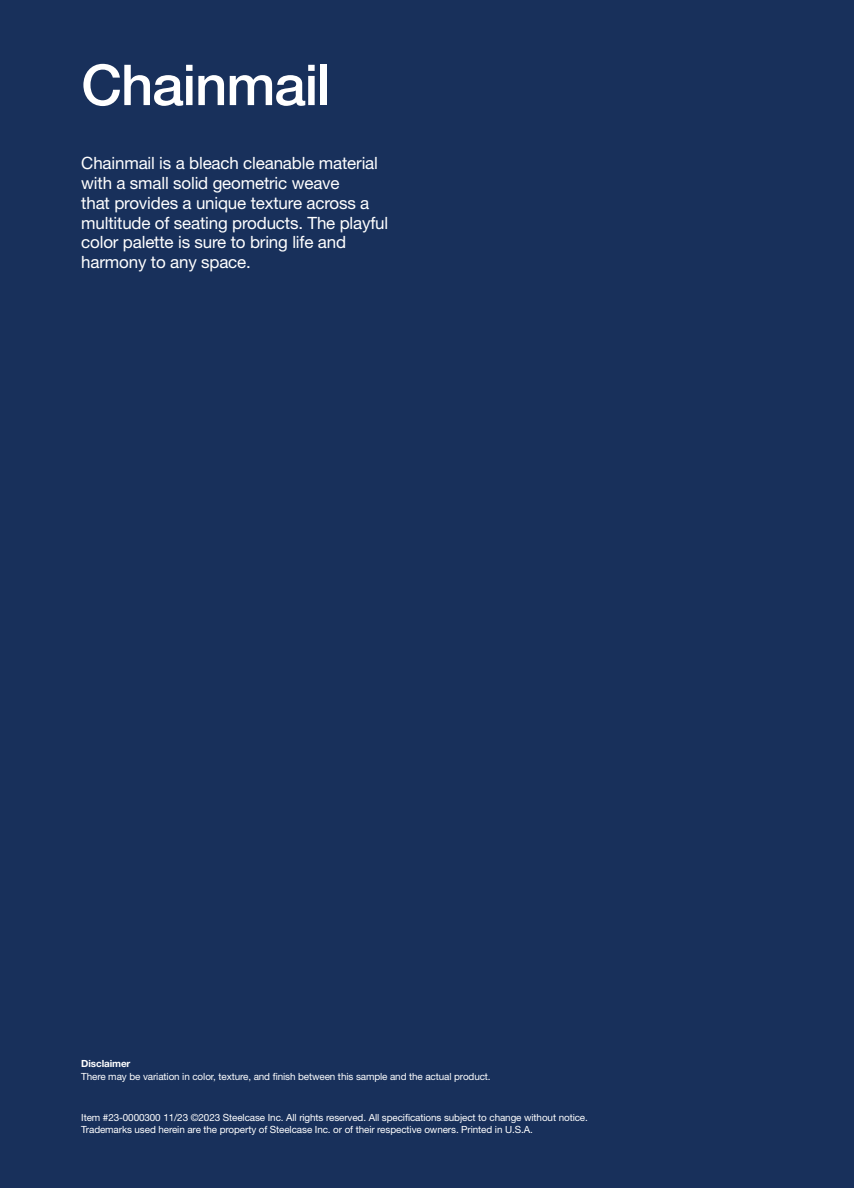
<style>
.page{position:relative;width:854px;height:1188px;background:#fff}
.page>*{position:absolute;margin:0;border:0;box-sizing:border-box;transform-origin:0 0}
.Header_4{font:500 56.4px "Helvetica Neue LT Pro";letter-spacing:-.02em;color:#fff}
.Cover_Finish_Description_EN{font:16.95px/19.8px "Helvetica Neue LT Pro";letter-spacing:-.01em;color:#fff}
.Legal_Information{font:9.9px/12.8px "Helvetica Neue LT Pro";letter-spacing:-.01em;color:#fff}
.Legal_Information-2{font:700 9.9px "Helvetica Neue LT Pro";letter-spacing:-.01em;color:#fff}
</style>
<div class="page">
<div style="left:0;top:0;width:853px;height:1188px;background:#18305b"></div>
<p class="Header_4" style="left:81px;top:51px;width:251px">Chainmail</p>
<p class="Cover_Finish_Description_EN" style="left:81px;top:153px;width:308px">Chainmail is a bleach cleanable material with a small solid geometric weave<br>that provides a unique texture across a multitude of seating products. The playful color palette is sure to bring life and harmony to any space.</p>
<p class="Legal_Information-2" style="left:81px;top:1057px;width:51px">Disclaimer</p>
<p class="Legal_Information" style="left:81px;top:1070px;width:410px">There may be variation in color, texture, and finish between this sample and the actual product.</p>
<p class="Legal_Information" style="left:81px;top:1111px;width:508px">Item #23-0000300 11/23 ©2023 Steelcase Inc. All rights reserved. All specifications subject to change without notice.<br>Trademarks used herein are the property of Steelcase Inc. or of their respective owners. Printed in U.S.A.</p>
</div>
